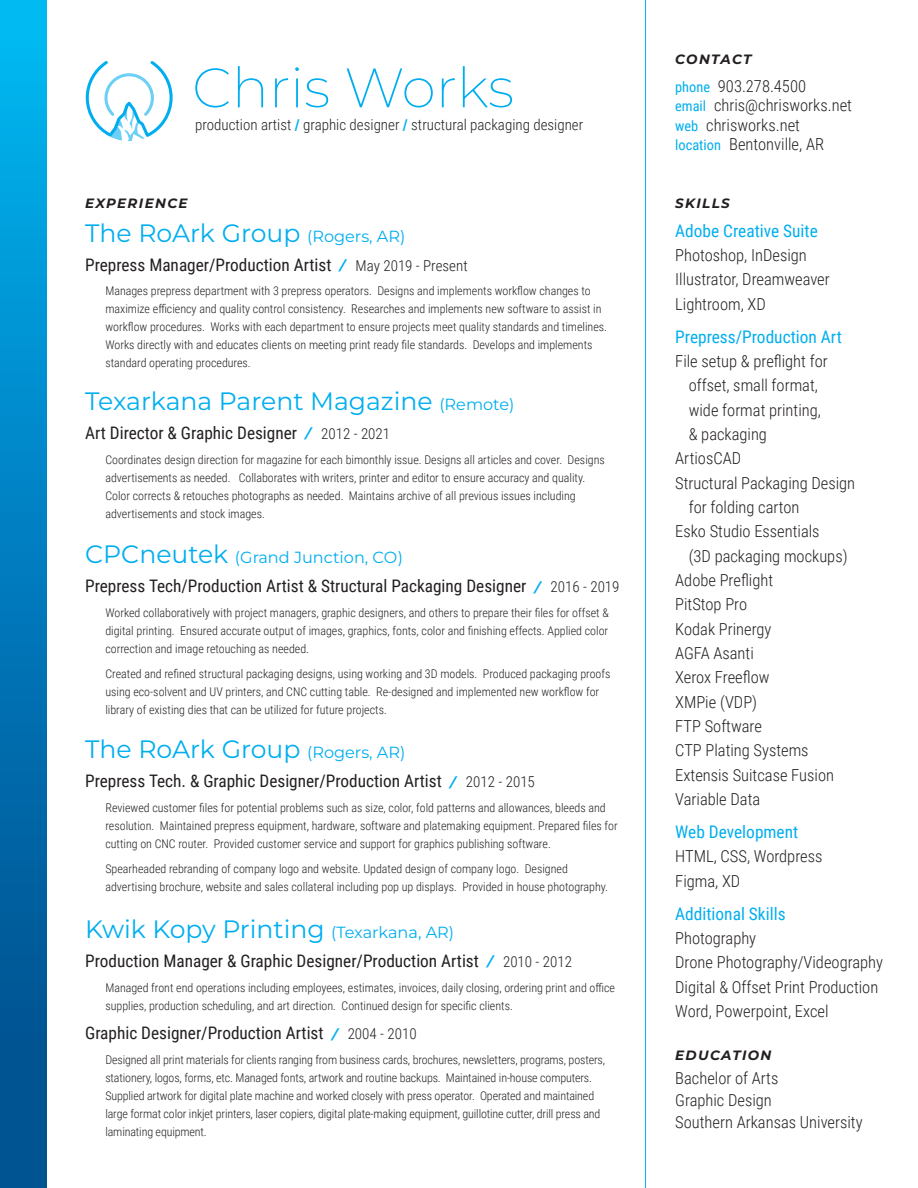
<style>
.page{position:relative;width:918px;height:1188px;background:#fff}
.page>*{position:absolute;margin:0;border:0;box-sizing:border-box;transform-origin:0 0}
.t1{font:200 55.5px "Montserrat";letter-spacing:-.005em;color:#00aeef}
.t2{font:25.2px "Montserrat";color:#00aeef}
.t3{font:17.4px "Roboto Condensed";color:#00aeef}
.t4{font:17.25px "Roboto Condensed";color:#231f20}
.t5{font:300 16.5px/24.3px "Roboto Condensed";color:#231f20}
.t6{font:16.2px "Montserrat";color:#00aeef}
.t7{font:300 15px "Roboto Condensed";color:#231f20}
.t8{font:italic 700 13.5px "Montserrat";letter-spacing:.1em;color:#231f20}
.t9{font:300 12px/18px "Roboto Condensed";color:#231f20}
.s1{font-weight:700;color:#00aeef}
.s2{font-weight:400;font-size:14.4px;color:#00aeef}
.s3{font-size:16.2px}
.s4{font-family:"ITC Franklin Gothic Std Hvy";font-size:14.25px;color:#00aeef}
.s5{font-weight:300;font-size:15px}
.s6{font-size:25.2px}
</style>
<div class="page">
<div style="left:0;top:0;width:46px;height:1188px;background:linear-gradient(to bottom,#00b5f2,#004687)"></div>
<hr style="left:645px;top:0;width:1px;height:1188px;background:#00aeef">
<svg style="left:85px;top:61px;width:88px;height:80px"></svg>
<h1 class="t1" style="left:192px;top:51px;width:323px">Chris Works</h1>
<p class="t7" style="left:195px;top:114px;width:390px">production artist <span class="s1">/</span> graphic designer <span class="s1">/</span> structural packaging designer</p>
<p class="t8" style="left:675px;top:50px;width:78px">CONTACT</p>
<h3 class="t5" style="left:675px;top:76px;width:178px;line-height:19.5px"><span class="s2">phone</span> 903.278.4500<br><span class="s2">email</span> chris@chrisworks.net <span class="s2">web</span> chrisworks.net<br><span class="s2">location</span> Bentonville, AR</h3>
<p class="t8" style="left:85px;top:194px;width:104px">EXPERIENCE</p>
<p class="t8" style="left:675px;top:194px;width:56px">SKILLS</p>
<h2 class="t2" style="left:85px;top:216px;width:322px">The RoArk Group <span class="s3">(Rogers, AR)</span></h2>
<h3 class="t4" style="left:85px;top:253px;width:384px">Prepress Manager/Production Artist <span class="s4">/</span> <span class="s5">May 2019 - Present</span></h3>
<p class="t9" style="left:105px;top:282px;width:503px">Manages prepress department with 3 prepress operators. Designs and implements workflow changes to maximize efficiency and quality control consistency. Researches and implements new software to assist in workflow procedures. Works with each department to ensure projects meet quality standards and timelines.<br>Works directly with and educates clients on meeting print ready file standards. Develops and implements standard operating procedures.</p>
<h2 class="t2" style="left:85px;top:384px;width:431px">Texarkana Parent Magazine <span class="s3">(Remote)</span></h2>
<h3 class="t4" style="left:85px;top:421px;width:306px">Art Director &amp; Graphic Designer <span class="s4">/</span> <span class="s5">2012 - 2021</span></h3>
<p class="t9" style="left:105px;top:450px;width:501px">Coordinates design direction for magazine for each bimonthly issue. Designs all articles and cover. Designs advertisements as needed. Collaborates with writers, printer and editor to ensure accuracy and quality.<br>Color corrects &amp; retouches photographs as needed. Maintains archive of all previous issues including advertisements and stock images.</p>
<h3 class="t6" style="left:85px;top:547px;width:319px"><span class="s6">CPCneutek</span> (Grand Junction, CO)</h3>
<h3 class="t4" style="left:85px;top:574px;width:536px">Prepress Tech/Production Artist &amp; Structural Packaging Designer <span class="s4">/</span> <span class="s5">2016 - 2019</span></h3>
<p class="t9" style="left:105px;top:603px;width:505px;text-align:justify">Worked collaboratively with project managers, graphic designers, and others to prepare their files for offset &amp; digital printing. Ensured accurate output of images, graphics, fonts, color and finishing effects. Applied color correction and image retouching as needed.</p>
<p class="t9" style="left:105px;top:664px;width:506px">Created and refined structural packaging designs, using working and 3D models. Produced packaging proofs using eco-solvent and UV printers, and CNC cutting table. Re-designed and implemented new workflow for library of existing dies that can be utilized for future projects.</p>
<h2 class="t2" style="left:85px;top:732px;width:322px">The RoArk Group <span class="s3">(Rogers, AR)</span></h2>
<h3 class="t4" style="left:85px;top:769px;width:451px">Prepress Tech. &amp; Graphic Designer/Production Artist <span class="s4">/</span> <span class="s5">2012 - 2015</span></h3>
<p class="t9" style="left:105px;top:798px;width:514px">Reviewed customer files for potential problems such as size, color, fold patterns and allowances, bleeds and resolution. Maintained prepress equipment, hardware, software and platemaking equipment. Prepared files for cutting on CNC router. Provided customer service and support for graphics publishing software.</p>
<p class="t9" style="left:105px;top:860px;width:504px">Spearheaded rebranding of company logo and website. Updated design of company logo. Designed advertising brochure, website and sales collateral including pop up displays. Provided in house photography.</p>
<h2 class="t2" style="left:85px;top:912px;width:371px">Kwik Kopy Printing <span class="s3">(Texarkana, AR)</span></h2>
<h3 class="t4" style="left:85px;top:949px;width:488px">Production Manager &amp; Graphic Designer/Production Artist <span class="s4">/</span> <span class="s5">2010 - 2012</span></h3>
<p class="t9" style="left:105px;top:978px;width:511px">Managed front end operations including employees, estimates, invoices, daily closing, ordering print and office supplies, production scheduling, and art direction. Continued design for specific clients.</p>
<h3 class="t4" style="left:85px;top:1021px;width:333px">Graphic Designer/Production Artist <span class="s4">/</span> <span class="s5">2004 - 2010</span></h3>
<p class="t9" style="left:105px;top:1050px;width:501px">Designed all print materials for clients ranging from business cards, brochures, newsletters, programs, posters, stationery, logos, forms, etc. Managed fonts, artwork and routine backups. Maintained in-house computers.<br>Supplied artwork for digital plate machine and worked closely with press operator. Operated and maintained large format color inkjet printers, laser copiers, digital plate-making equipment, guillotine cutter, drill press and laminating equipment.</p>
<h3 class="t3" style="left:675px;top:218px;width:144px">Adobe Creative Suite</h3>
<h3 class="t5" style="left:675px;top:243px;width:156px">Photoshop, InDesign<br>Illustrator, Dreamweaver<br>Lightroom, XD</h3>
<h3 class="t3" style="left:675px;top:324px;width:168px">Prepress/Production Art</h3>
<h3 class="t5" style="left:675px;top:349px;width:154px">File setup &amp; preflight for</h3>
<h3 class="t5" style="left:689px;top:373px;width:131px">offset, small format,</h3>
<h3 class="t5" style="left:689px;top:397px;width:134px">wide format printing,</h3>
<h3 class="t5" style="left:689px;top:421px;width:80px">&amp; packaging</h3>
<h3 class="t5" style="left:675px;top:446px;width:67px">ArtiosCAD</h3>
<h3 class="t5" style="left:675px;top:470px;width:181px">Structural Packaging Design</h3>
<h3 class="t5" style="left:689px;top:494px;width:112px">for folding carton</h3>
<h3 class="t5" style="left:675px;top:519px;width:146px">Esko Studio Essentials</h3>
<h3 class="t5" style="left:689px;top:543px;width:160px">(3D packaging mockups)</h3>
<h3 class="t5" style="left:675px;top:567px;width:99px">Adobe Preflight</h3>
<h3 class="t5" style="left:675px;top:592px;width:73px">PitStop Pro</h3>
<h3 class="t5" style="left:675px;top:616px;width:98px">Kodak Prinergy</h3>
<h3 class="t5" style="left:675px;top:640px;width:80px">AGFA Asanti</h3>
<h3 class="t5" style="left:675px;top:665px;width:96px">Xerox Freeflow</h3>
<h3 class="t5" style="left:675px;top:689px;width:83px">XMPie (VDP)</h3>
<h3 class="t5" style="left:675px;top:713px;width:88px">FTP Software</h3>
<h3 class="t5" style="left:675px;top:738px;width:135px">CTP Plating Systems</h3>
<h3 class="t5" style="left:675px;top:762px;width:160px">Extensis Suitcase Fusion</h3>
<h3 class="t5" style="left:675px;top:786px;width:87px">Variable Data</h3>
<h3 class="t3" style="left:675px;top:820px;width:125px">Web Development</h3>
<h3 class="t5" style="left:675px;top:844px;width:149px">HTML, CSS, Wordpress<br>Figma, XD</h3>
<h3 class="t3" style="left:675px;top:901px;width:112px">Additional Skills</h3>
<h3 class="t5" style="left:675px;top:925px;width:209px">Photography<br>Drone Photography/Videography<br>Digital &amp; Offset Print Production<br>Word, Powerpoint, Excel</h3>
<p class="t8" style="left:675px;top:1047px;width:98px">EDUCATION</p>
<h3 class="t5" style="left:675px;top:1067px;width:189px;line-height:22px">Bachelor of Arts<br>Graphic Design<br>Southern Arkansas University</h3>
</div>
